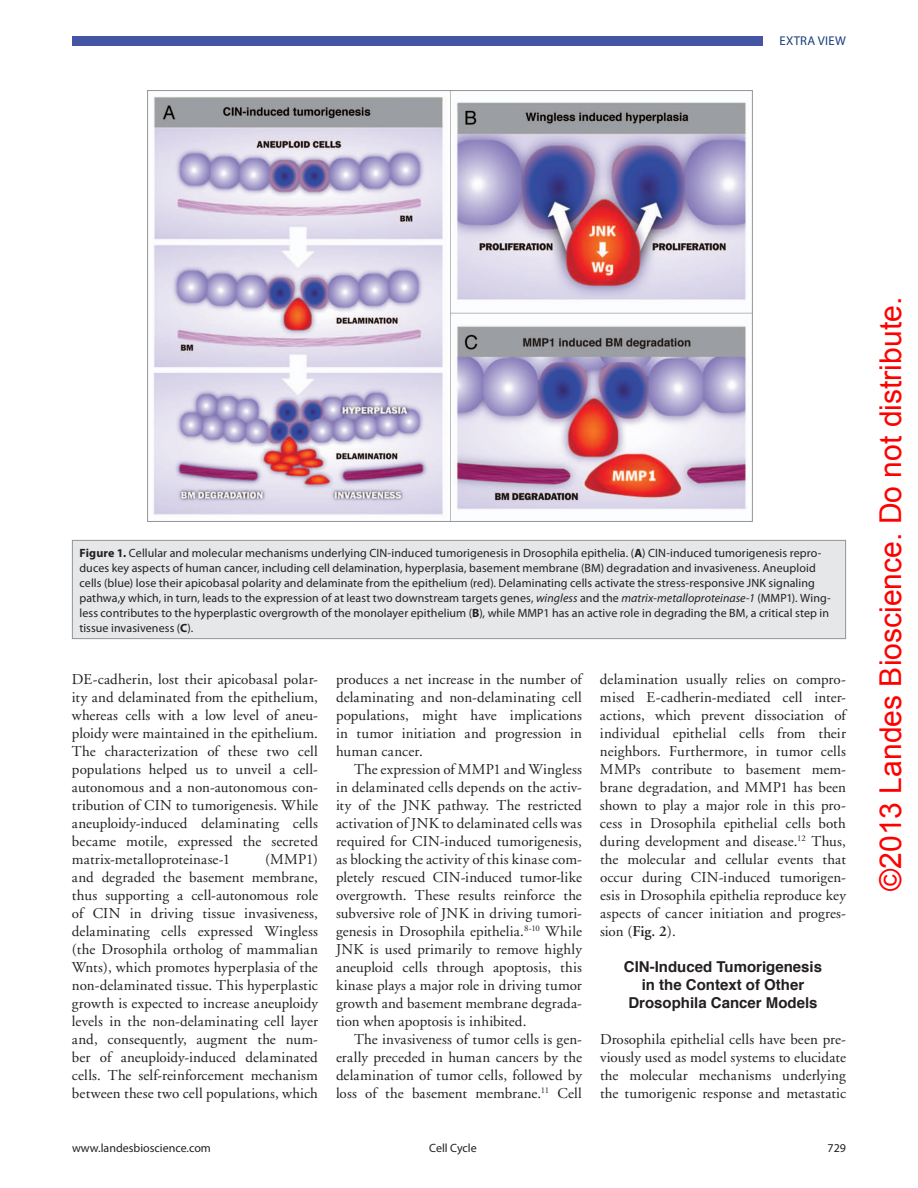
<style>
.page{position:relative;width:918px;height:1188px;background:#fff}
.page>*{position:absolute;margin:0;border:0;box-sizing:border-box;transform-origin:0 0}
.t1{font:30.15px "Arial";color:#f00}
.t2{font:15px/18px "Adobe Garamond";letter-spacing:.005em;color:#231f20;text-align:justify}
.t3{font:700 15px/18px "Helvetica";color:#231f20;text-align:center}
.t4{font:12.75px "Myriad Pro";letter-spacing:.02em;color:#193f7c}
.t5{font:12px/15px "Myriad Pro";letter-spacing:.01em;color:#231f20}
.s1{font-weight:700}
.s2{font-style:italic}
.s3{font-weight:600}
</style>
<div class="page">
<div style="left:72px;top:36px;width:691px;height:10px;background:#4455a4"></div>
<div style="left:72px;top:540px;width:774px;height:99px;background:#e6e7e9"></div>
<div style="left:72px;top:540px;width:774px;height:99px;border:1px solid #939598"></div>
<img style="left:153px;top:92px;width:598px;height:428px">
<p class="t4" style="left:780px;top:33px;width:68px">Extra View</p>
<p class="t5" style="left:79px;top:545px;width:753px"><span class="s1">Figure 1.</span> Cellular and molecular mechanisms underlying CIN-induced tumorigenesis in Drosophila epithelia. (<span class="s1">A</span>) CIN-induced tumorigenesis repro&shy;duces key aspects of human cancer, including cell delamination, hyperplasia, basement membrane (BM) degradation and invasiveness. Aneuploid cells (blue) lose their apicobasal polarity and delaminate from the epithelium (red). Delaminating cells activate the stress-responsive JNK signaling pathwa,y which, in turn, leads to the expression of at least two downstream targets genes, <span class="s2">wingless</span> and the <span class="s2">matrix-metalloproteinase-1</span> (MMP1). Wing&shy;less contributes to the hyperplastic overgrowth of the monolayer epithelium (<span class="s1">B</span>), while MMP1 has an active role in degrading the BM, a critical step in tissue invasiveness (<span class="s1">C</span>).</p>
<p class="t2" style="left:72px;top:671px;width:248px">DE-cadherin, lost their apicobasal polar&shy;ity and delaminated from the epithelium, whereas cells with a low level of aneu&shy;ploidy were maintained in the epithelium.<br>The characterization of these two cell populations helped us to unveil a cell&shy;autonomous and a non-autonomous con&shy;tribution of CIN to tumorigenesis. While aneuploidy-induced delaminating cells became motile, expressed the secreted matrix-metalloproteinase-1</p>
<p class="t2" style="left:72px;top:851px;width:248px;text-indent:193px">(MMP1) and degraded the basement membrane, thus supporting a cell-autonomous role of CIN in driving tissue invasiveness, delaminating cells expressed Wingless (the Drosophila ortholog of mammalian Wnts), which promotes hyperplasia of the non-delaminated tissue. This hyperplastic growth is expected to increase aneuploidy levels in the non-delaminating cell layer and, consequently, augment the num&shy;ber of aneuploidy-induced delaminated cells. The self-reinforcement mechanism between these two cell populations, which</p>
<p class="t2" style="left:336px;top:671px;width:248px">produces a net increase in the number of delaminating and non-delaminating cell populations, might have implications in tumor initiation and progression in human cancer.</p>
<p class="t2" style="left:336px;top:761px;width:248px;text-indent:18px">The expression of MMP1 and Wingless in delaminated cells depends on the activ&shy;ity of the JNK pathway. The restricted activation of JNK to delaminated cells was required for CIN-induced tumorigenesis, as blocking the activity of this kinase com&shy;pletely rescued CIN-induced tumor-like overgrowth. These results reinforce the subversive role of JNK in driving tumori&shy;genesis in Drosophila epithelia.<sup>8-10</sup> While JNK is used primarily to remove highly aneuploid cells through apoptosis, this kinase plays a major role in driving tumor growth and basement membrane degrada&shy;tion when apoptosis is inhibited.</p>
<p class="t2" style="left:336px;top:1031px;width:248px;text-indent:18px">The invasiveness of tumor cells is gen&shy;erally preceded in human cancers by the delamination of tumor cells, followed by loss of the basement membrane.<sup>11</sup> Cell</p>
<p class="t2" style="left:600px;top:671px;width:248px">delamination usually relies on compro&shy;mised E-cadherin-mediated cell inter&shy;actions, which prevent dissociation of individual epithelial cells from their neighbors. Furthermore, in tumor cells MMPs contribute to basement mem&shy;brane degradation, and MMP1 has been shown to play a major role in this pro&shy;cess in Drosophila epithelial cells both during development and disease.<sup>12</sup> Thus, the molecular and cellular events that occur during CIN-induced tumorigen&shy;esis in Drosophila epithelia reproduce key aspects of cancer initiation and progres&shy;sion (<span class="s3">Fig. 2</span>).</p>
<p class="t3" style="left:624px;top:958px;width:200px">CIN-Induced Tumorigenesis in the Context of Other<br>Drosophila Cancer Models</p>
<p class="t2" style="left:600px;top:1031px;width:248px">Drosophila epithelial cells have been pre&shy;viously used as model systems to elucidate the molecular mechanisms underlying the tumorigenic response and metastatic</p>
<p class="t5" style="left:72px;top:1141px;width:140px">www.landesbioscience.com</p>
<p class="t5" style="left:429px;top:1141px;width:49px">Cell Cycle</p>
<p class="t5" style="left:828px;top:1141px;width:20px">729</p>
<h1 class="t1" style="left:871px;top:891px;width:595px;rotate:-90deg">©2013 Landes Bioscience. Do not distribute.</h1>
</div>
